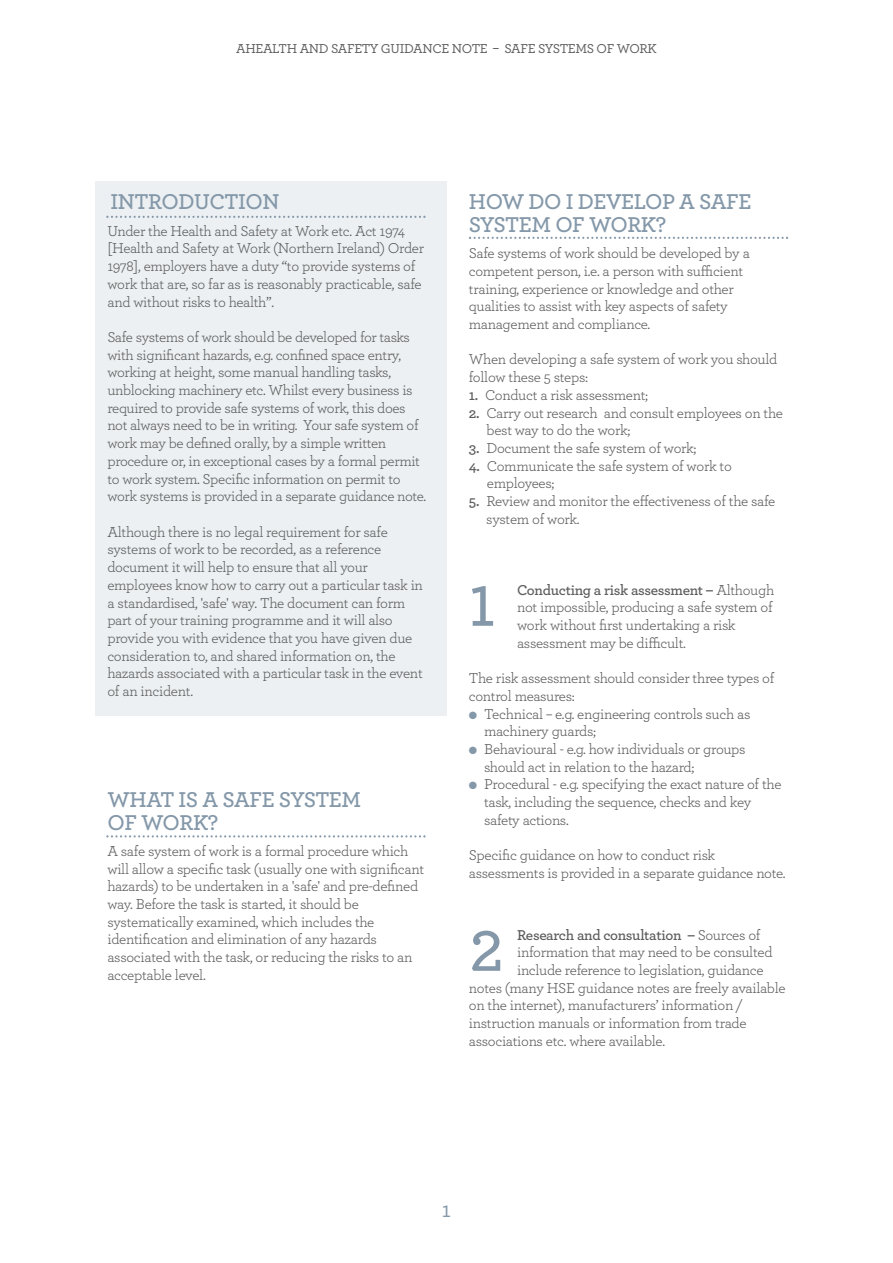
<style>
.page{position:relative;width:893px;height:1263px;background:#fff}
.page>*{position:absolute;margin:0;border:0;box-sizing:border-box;transform-origin:0 0}
.t1{font:600 60px "Archer";color:#8498a9}
.t2{font:600 22.5px/22.5px "Archer";letter-spacing:-.02em;color:#8498a9}
.t3{font:500 22.5px "Archer";color:#8498a9}
.t4{font:15px/17.7px "Archer";letter-spacing:-.02em;color:#5d5c5d}
.t5{font:600 15px "Archer";color:#5d5c5d}
.t6{font:500 13.5px "Archer";letter-spacing:-.025em;color:#5d5c5d}
.s1{font-weight:600}
.s2{color:#8498a9}
.s3{font-weight:400}
</style>
<div class="page">
<div style="left:95px;top:181px;width:351px;height:534px;background:#ecf0f2"></div>
<svg style="left:106px;top:216px;width:320px;height:2px"></svg>
<svg style="left:469px;top:237px;width:319px;height:2px"></svg>
<svg style="left:106px;top:835px;width:320px;height:2px"></svg>
<p class="t6" style="left:236px;top:44px;width:422px">AHEALTH AND SAFETY GUIDANCE NOTE – SAFE SYSTEMS OF WORK</p>
<h2 class="t2" style="left:111px;top:193px;width:170px">INTRODUCTION</h2>
<p class="t4" style="left:107px;top:223px;width:318px">Under the Health and Safety at Work etc. Act 1974 [Health and Safety at Work (Northern Ireland) Order 1978], employers have a duty “to provide systems of work that are, so far as is reasonably practicable, safe and without risks to health”.</p>
<p class="t4" style="left:107px;top:330px;width:320px">Safe systems of work should be developed for tasks with significant hazards, e.g. confined space entry, working at height, some manual handling tasks, unblocking machinery etc. Whilst every business is required to provide safe systems of work, this does not always need to be in writing. Your safe system of work may be defined orally, by a simple written procedure or, in exceptional cases by a formal permit to work system. Specific information on permit to work systems is provided in a separate guidance note.</p>
<p class="t4" style="left:107px;top:524px;width:317px">Although there is no legal requirement for safe systems of work to be recorded, as a reference document it will help to ensure that all your employees know how to carry out a particular task in a standardised, 'safe' way. The document can form part of your training programme and it will also provide you with evidence that you have given due consideration to, and shared information on, the hazards associated with a particular task in the event of an incident.</p>
<h2 class="t2" style="left:107px;top:790px;width:255px">WHAT IS A SAFE SYSTEM<br>OF WORK?</h2>
<p class="t4" style="left:107px;top:844px;width:318px">A safe system of work is a formal procedure which will allow a specific task (usually one with significant hazards) to be undertaken in a 'safe' and pre-defined way. Before the task is started, it should be systematically examined, which includes the identification and elimination of any hazards associated with the task, or reducing the risks to an acceptable level.</p>
<h2 class="t2" style="left:469px;top:193px;width:284px">HOW DO I DEVELOP A SAFE<br>SYSTEM OF WORK?</h2>
<p class="t4" style="left:469px;top:246px;width:283px">Safe systems of work should be developed by a competent person, i.e. a person with sufficient training, experience or knowledge and other qualities to assist with key aspects of safety management and compliance.</p>
<p class="t4" style="left:469px;top:352px;width:310px">When developing a safe system of work you should follow these 5 steps:</p>
<p class="t4" style="left:469px;top:388px;width:181px"><span class="s1">1.</span> Conduct a risk assessment;</p>
<p class="t4" style="left:486px;top:405px;width:298px;text-indent:-18px"><span class="s1">2.</span> Carry out research and consult employees on the best way to do the work;</p>
<p class="t4" style="left:469px;top:441px;width:229px"><span class="s1">3.</span> Document the safe system of work;</p>
<p class="t4" style="left:487px;top:458px;width:246px;text-indent:-18px"><span class="s1">4.</span> Communicate the safe system of work to employees;</p>
<p class="t4" style="left:486px;top:494px;width:291px;text-indent:-17px"><span class="s1">5.</span> Review and monitor the effectiveness of the safe system of work.</p>
<p class="t4" style="left:517px;top:582px;width:259px"><span class="s1">CONDUCTING A RISK ASSESSMENT –</span> Although not impossible, producing a safe system of work without first undertaking a risk assessment may be difficult.</p>
<p class="t4" style="left:469px;top:671px;width:307px">The risk assessment should consider three types of control measures:</p>
<p class="t4" style="left:484px;top:706px;width:268px;text-indent:-15px"><span class="s2">●</span> Technical – e.g. engineering controls such as machinery guards;</p>
<p class="t4" style="left:484px;top:742px;width:263px;text-indent:-15px"><span class="s2">●</span> Behavioural - e.g. how individuals or groups should act in relation to the hazard;</p>
<p class="t4" style="left:484px;top:777px;width:299px;text-indent:-15px"><span class="s2">●</span> Procedural - e.g. specifying the exact nature of the task, including the sequence, checks and key safety actions.</p>
<p class="t4" style="left:469px;top:848px;width:318px">Specific guidance on how to conduct risk assessments is provided in a separate guidance note.</p>
<h1 class="t1" style="left:469px;top:586px;width:27px">1</h1>
<p class="t5" style="left:517px;top:930px;width:245px">RESEARCH AND CONSULTATION – <span class="s3">Sources of</span></p>
<p class="t4" style="left:517px;top:945px;width:257px">information that may need to be consulted</p>
<p class="t4" style="left:517px;top:963px;width:248px">include reference to legislation, guidance</p>
<p class="t4" style="left:469px;top:980px;width:318px">notes (many HSE guidance notes are freely available</p>
<p class="t4" style="left:469px;top:998px;width:276px">on the internet), manufacturers’ information /</p>
<p class="t4" style="left:469px;top:1016px;width:279px">instruction manuals or information from trade</p>
<p class="t4" style="left:469px;top:1033px;width:198px">associations etc. where available.</p>
<h1 class="t1" style="left:469px;top:931px;width:36px">2</h1>
<h2 class="t3" style="left:442px;top:1202px;width:11px">1</h2>
</div>
